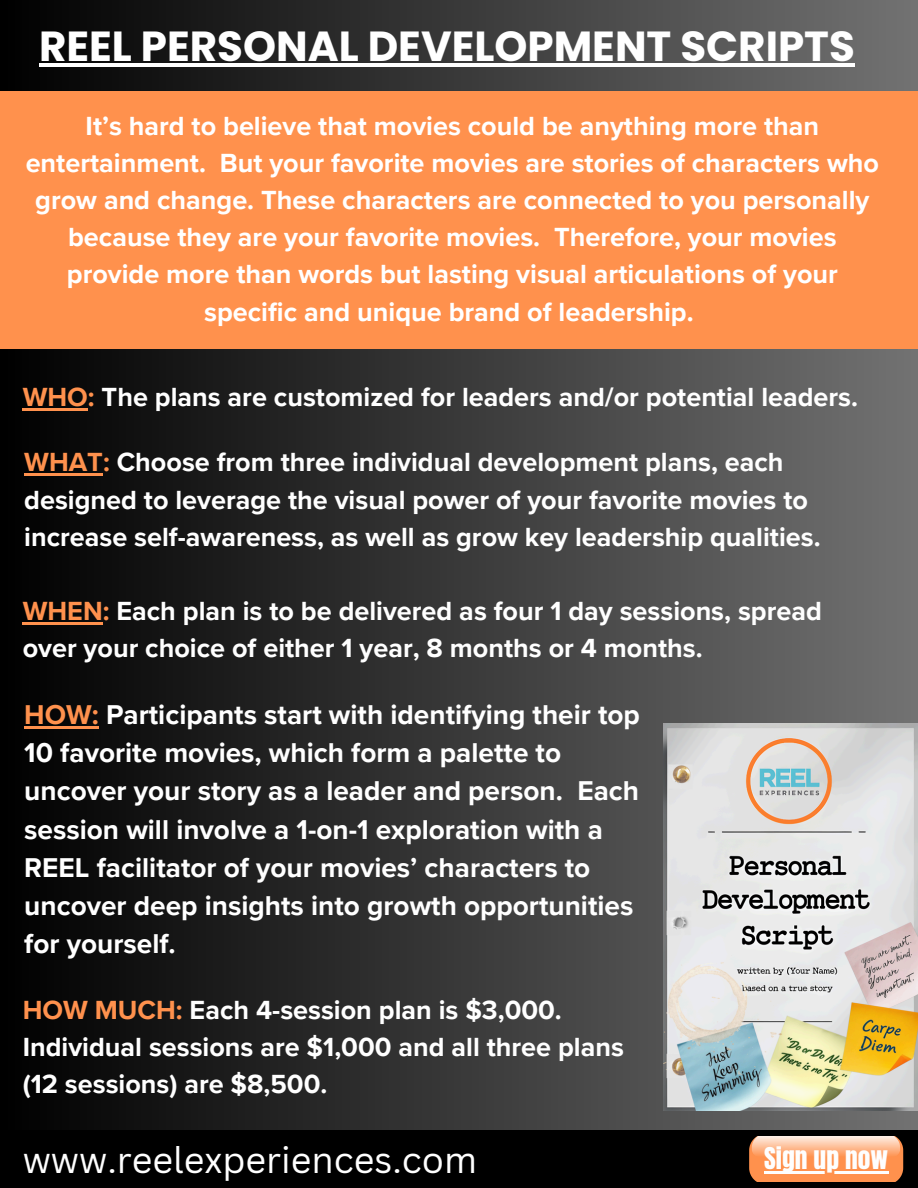
<style>
.page{position:relative;width:918px;height:1188px;background:#fff}
.page>*{position:absolute;margin:0;border:0;box-sizing:border-box;transform-origin:0 0}
.t1{font:700 42px "Poppins";color:#fff}
.t2{font:36px "Canva Sans";color:#fff}
.t3{font:700 28.05px/38.2px "Proxima Nova";color:#fff}
.t4{font:700 27px/37.2px "Proxima Nova";color:#fff}
.t5{font:25.5px "Anton";color:#fefefe}
.s1{color:#ff914d}
</style>
<div class="page">
<div style="left:0;top:0;width:918px;height:1188px;background:linear-gradient(to right,#000,#727272)"></div>
<img style="left:664px;top:724px;width:254px;height:387px">
<div style="left:0;top:1130px;width:918px;height:58px;background:#000"></div>
<svg style="left:749px;top:1137px;width:154px;height:45px"></svg>
<div style="left:0;top:92px;width:918px;height:257px;background:#ff914d"></div>
<hr style="left:24px;top:474px;width:79px;height:2px;background:#ff914d">
<hr style="left:23px;top:408px;width:65px;height:3px;background:#ff914d">
<hr style="left:23px;top:622px;width:80px;height:3px;background:#ff914d">
<hr style="left:24px;top:726px;width:75px;height:2px;background:#ff914d">
<hr style="left:39px;top:63px;width:816px;height:4px;background:#fff">
<hr style="left:764px;top:1171px;width:124px;height:2px;background:#fefefe">
<h3 class="t1" style="left:39px;top:17px;width:817px">REEL PERSONAL DEVELOPMENT SCRIPTS</h3>
<h3 class="t4" style="left:26px;top:108px;width:855px;text-align:center">It’s hard to believe that movies could be anything more than entertainment. But your favorite movies are stories of characters who grow and change. These characters are connected to you personally because they are your favorite movies. Therefore, your movies provide more than words but lasting visual articulations of your specific and unique brand of leadership.</h3>
<h3 class="t4" style="left:23px;top:379px;width:837px"><span class="s1">WHO:</span> The plans are customized for leaders and/or potential leaders.</h3>
<h1 class="t4" style="left:24px;top:444px;width:798px"><span class="s1">WHAT:</span> Choose from three individual development plans, each designed to leverage the visual power of your favorite movies to increase self-awareness, as well as grow key leadership qualities.</h1>
<h3 class="t4" style="left:23px;top:593px;width:801px"><span class="s1">WHEN:</span> Each plan is to be delivered as four 1 day sessions, spread over your choice of either 1 year, 8 months or 4 months.</h3>
<h3 class="t3" style="left:24px;top:696px;width:617px"><span class="s1">HOW:</span> Participants start with identifying their top 10 favorite movies, which form a palette to uncover your story as a leader and person. Each session will involve a 1-on-1 exploration with a REEL facilitator of your movies’ characters to uncover deep insights into growth opportunities for yourself.</h3>
<p class="t4" style="left:23px;top:992px;width:603px"><span class="s1">HOW MUCH:</span> Each 4-session plan is $3,000.<br>Individual sessions are $1,000 and all three plans (12 sessions) are $8,500.</p>
<h3 class="t2" style="left:23px;top:1135px;width:456px">www.reelexperiences.com</h3>
<h2 class="t5" style="left:764px;top:1140px;width:126px">SIGN UP NOW</h2>
</div>
